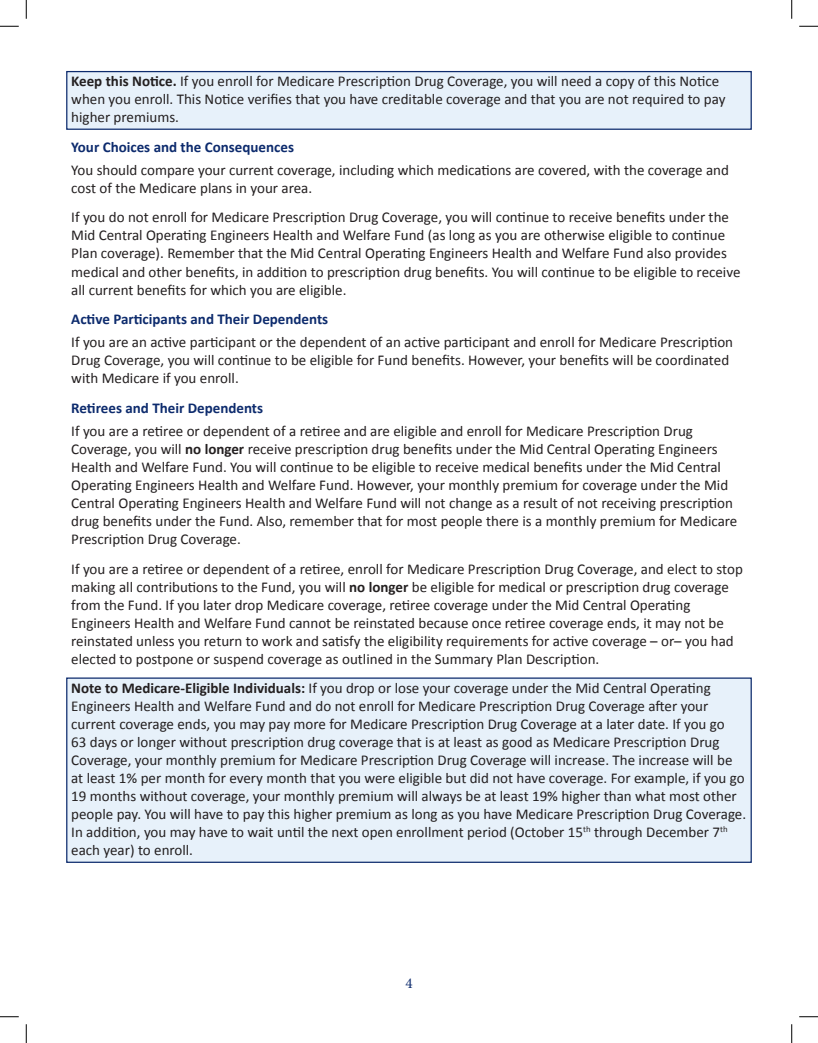
<style>
.page{position:relative;width:818px;height:1043px;background:#fff}
.page>*{position:absolute;margin:0;border:0;box-sizing:border-box;transform-origin:0 0}
.t1{font:15px/18px "Calibri";color:#231f20}
.t2{font:700 15px "Calibri";color:#0d2b6d}
.t3{font:15px "Minion Pro";color:#0d2b6d}
.s1{font-weight:700}
</style>
<div class="page">
<div style="left:66px;top:677px;width:685px;height:185px;background:#e7f1fa;border:1px solid #0d2b6d"></div>
<div style="left:66px;top:71px;width:685px;height:59px;background:#e7f1fa;border:1px solid #0d2b6d"></div>
<svg style="left:0;top:25px;width:19px;height:2px"></svg>
<svg style="left:799px;top:25px;width:19px;height:2px"></svg>
<svg style="left:0;top:1016px;width:19px;height:1px"></svg>
<svg style="left:799px;top:1016px;width:19px;height:1px"></svg>
<svg style="left:25px;top:0;width:2px;height:19px"></svg>
<svg style="left:25px;top:1024px;width:2px;height:18px"></svg>
<svg style="left:791px;top:0;width:1px;height:19px"></svg>
<svg style="left:791px;top:1024px;width:1px;height:18px"></svg>
<p class="t1" style="left:71px;top:72px;width:655px"><span class="s1">Keep this Notice.</span> If you enroll for Medicare Prescription Drug Coverage, you will need a copy of this Notice when you enroll. This Notice verifies that you have creditable coverage and that you are not required to pay higher premiums.</p>
<p class="t2" style="left:71px;top:137px;width:224px">Your Choices and the Consequences</p>
<p class="t1" style="left:71px;top:161px;width:659px">You should compare your current coverage, including which medications are covered, with the coverage and cost of the Medicare plans in your area.</p>
<p class="t1" style="left:71px;top:208px;width:670px">If you do not enroll for Medicare Prescription Drug Coverage, you will continue to receive benefits under the Mid Central Operating Engineers Health and Welfare Fund (as long as you are otherwise eligible to continue Plan coverage). Remember that the Mid Central Operating Engineers Health and Welfare Fund also provides medical and other benefits, in addition to prescription drug benefits. You will continue to be eligible to receive all current benefits for which you are eligible.</p>
<p class="t2" style="left:71px;top:309px;width:258px">Active Participants and Their Dependents</p>
<p class="t1" style="left:71px;top:333px;width:663px">If you are an active participant or the dependent of an active participant and enroll for Medicare Prescription<br>Drug Coverage, you will continue to be eligible for Fund benefits. However, your benefits will be coordinated with Medicare if you enroll.</p>
<p class="t2" style="left:71px;top:398px;width:193px">Retirees and Their Dependents</p>
<p class="t1" style="left:71px;top:422px;width:667px">If you are a retiree or dependent of a retiree and are eligible and enroll for Medicare Prescription Drug Coverage, you will <span class="s1">no longer</span> receive prescription drug benefits under the Mid Central Operating Engineers Health and Welfare Fund. You will continue to be eligible to receive medical benefits under the Mid Central Operating Engineers Health and Welfare Fund. However, your monthly premium for coverage under the Mid Central Operating Engineers Health and Welfare Fund will not change as a result of not receiving prescription drug benefits under the Fund. Also, remember that for most people there is a monthly premium for Medicare Prescription Drug Coverage.</p>
<p class="t1" style="left:71px;top:559px;width:673px">If you are a retiree or dependent of a retiree, enroll for Medicare Prescription Drug Coverage, and elect to stop making all contributions to the Fund, you will <span class="s1">no longer</span> be eligible for medical or prescription drug coverage from the Fund. If you later drop Medicare coverage, retiree coverage under the Mid Central Operating Engineers Health and Welfare Fund cannot be reinstated because once retiree coverage ends, it may not be reinstated unless you return to work and satisfy the eligibility requirements for active coverage – or– you had elected to postpone or suspend coverage as outlined in the Summary Plan Description.</p>
<p class="t1" style="left:71px;top:679px;width:676px"><span class="s1">Note to Medicare-Eligible Individuals:</span> If you drop or lose your coverage under the Mid Central Operating Engineers Health and Welfare Fund and do not enroll for Medicare Prescription Drug Coverage after your current coverage ends, you may pay more for Medicare Prescription Drug Coverage at a later date. If you go<br>63 days or longer without prescription drug coverage that is at least as good as Medicare Prescription Drug Coverage, your monthly premium for Medicare Prescription Drug Coverage will increase. The increase will be at least 1% per month for every month that you were eligible but did not have coverage. For example, if you go 19 months without coverage, your monthly premium will always be at least 19% higher than what most other people pay. You will have to pay this higher premium as long as you have Medicare Prescription Drug Coverage.<br>In addition, you may have to wait until the next open enrollment period (October 15<sup>th</sup> through December 7<sup>th </sup>each year) to enroll.</p>
<p class="t3" style="left:405px;top:973px;width:9px">4</p>
</div>
